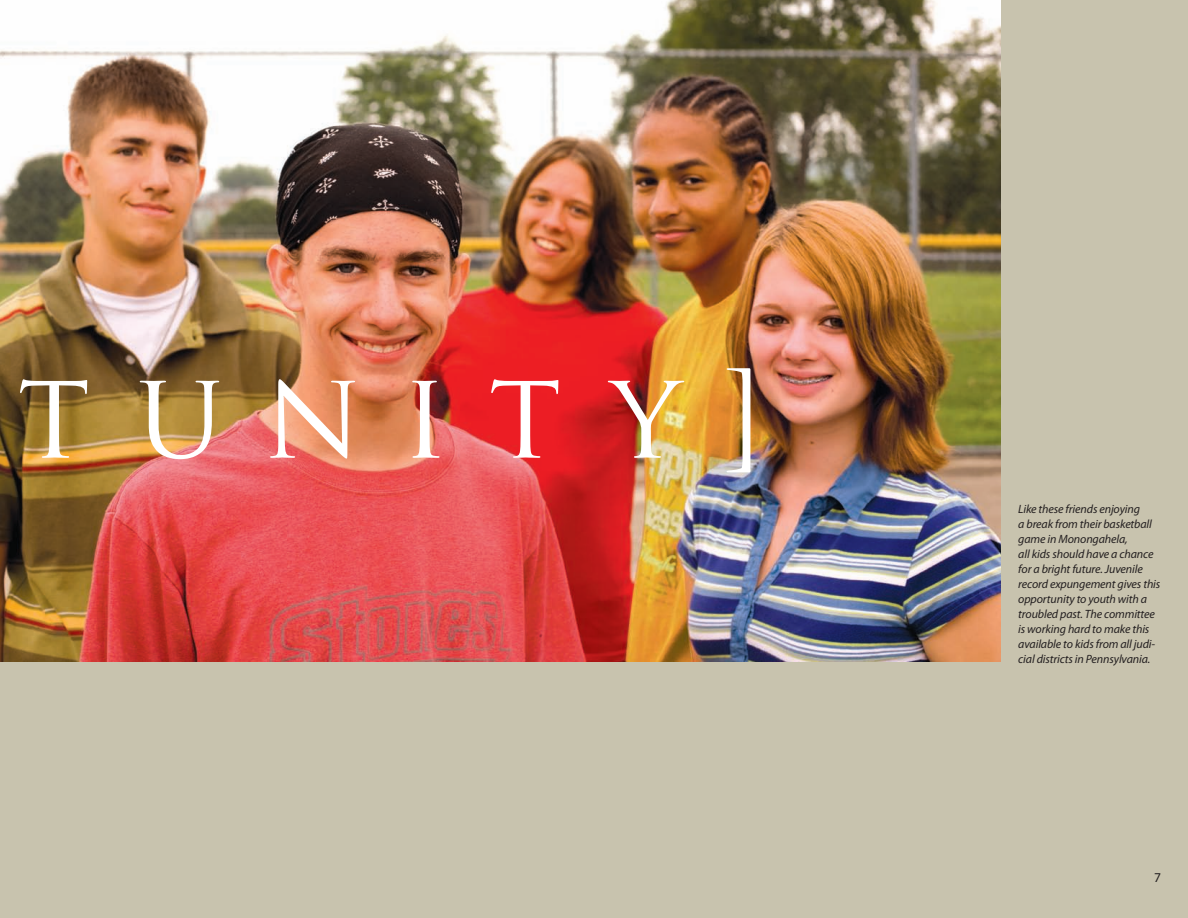
<style>
.page{position:relative;width:1188px;height:918px;background:#c8c3ae}
.page>*{position:absolute;margin:0;border:0;box-sizing:border-box;transform-origin:0 0}
.t1{font:120px "Trajan Pro";letter-spacing:.34em;color:#fff}
.t2{font:13.5px "Myriad Pro";color:#231f20}
.t3{font:italic 12px/15px "Myriad Pro";letter-spacing:-.01em;color:#231f20}
</style>
<div class="page">
<img style="left:0;top:0;width:1000px;height:662px">
<h1 class="t1" style="left:17px;top:346px;width:746px">tunity]</h1>
<p class="t3" style="left:1018px;top:502px;width:144px">Like these friends enjoying<br>a break from their basketball game in Monongahela,<br>all kids should have a chance for a bright future. Juvenile record expungement gives this opportunity to youth with a troubled past. The committee is working hard to make this available to kids from all judi&shy;cial districts in Pennsylvania.</p>
<p class="t2" style="left:1154px;top:872px;width:8px">7</p>
</div>
